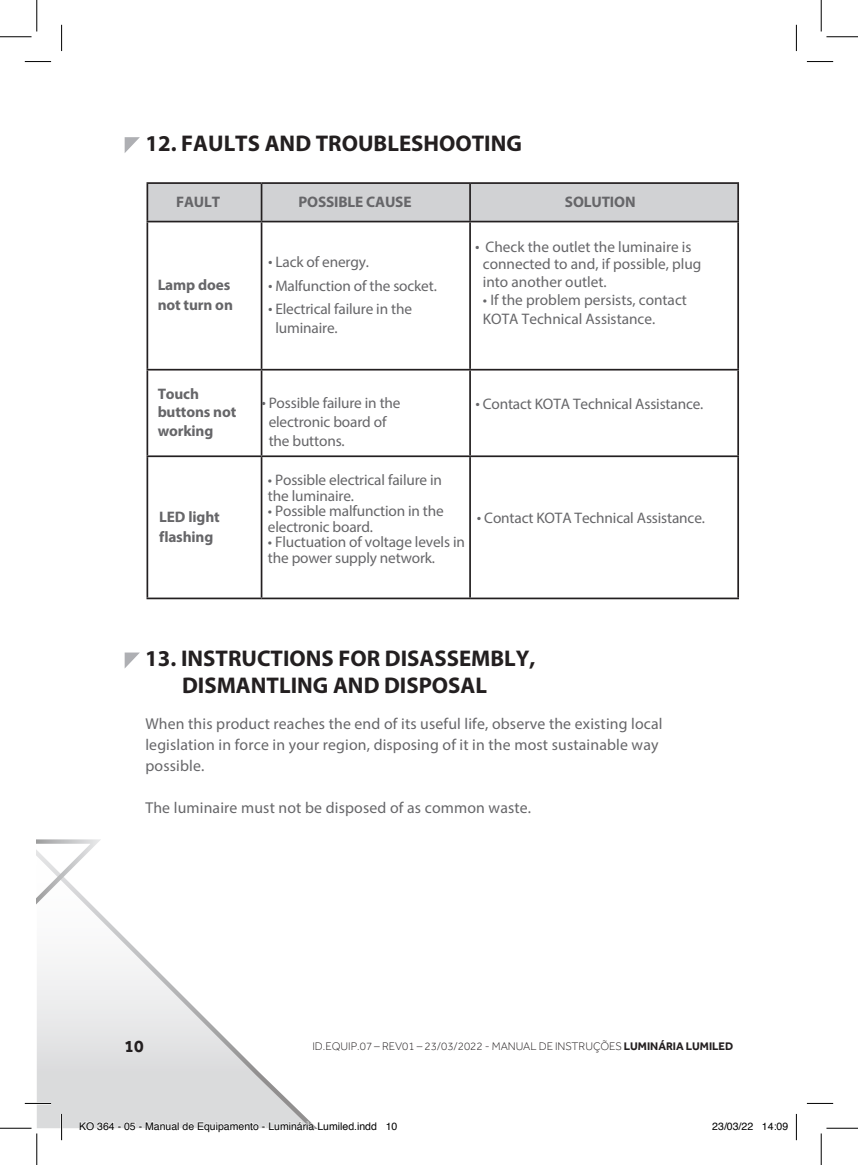
<style>
.page{position:relative;width:858px;height:1165px;background:#fff}
.page>*{position:absolute;margin:0;border:0;box-sizing:border-box;transform-origin:0 0}
.t1{font:700 22.75px/27.3px "Myriad Pro";color:#231f20;text-align:center}
.t2{font:700 17.5px "Effra";color:#231f20}
.t3{font:15.75px/21px "Myriad Pro";letter-spacing:.01em;color:#666669}
.t4{font:15.22px/18.9px "Myriad Pro";letter-spacing:-.01em;color:#666669}
.t5{font:700 15.22px/19.1px "Myriad Pro";letter-spacing:-.01em;color:#666669}
.t6{font:300 11.38px "Effra";color:#231f20}
.t7{font:10.5px "Helvetica";color:#000}
.s1{font-family:"Effra";font-weight:300}
.s2{font-weight:700}
</style>
<div class="page">
<svg style="left:37px;top:919px;width:270px;height:209px"></svg>
<svg style="left:37px;top:839px;width:69px;height:118px"></svg>
<svg style="left:125px;top:137px;width:15px;height:16px"></svg>
<svg style="left:125px;top:652px;width:15px;height:16px"></svg>
<div style="left:148px;top:184px;width:589px;height:37px;background:#d1d2d4"></div>
<hr style="left:146px;top:182px;width:115px;height:2px;background:#231f20">
<hr style="left:146px;top:184px;width:2px;height:37px;background:#231f20">
<hr style="left:261px;top:182px;width:209px;height:2px;background:#231f20">
<hr style="left:260px;top:184px;width:2px;height:37px;background:#231f20">
<hr style="left:470px;top:182px;width:268px;height:2px;background:#231f20">
<hr style="left:469px;top:184px;width:2px;height:37px;background:#231f20">
<hr style="left:737px;top:184px;width:1px;height:37px;background:#231f20">
<hr style="left:146px;top:221px;width:115px;height:1px;background:#231f20">
<hr style="left:146px;top:222px;width:2px;height:147px;background:#231f20">
<hr style="left:261px;top:221px;width:209px;height:1px;background:#231f20">
<hr style="left:260px;top:222px;width:2px;height:147px;background:#231f20">
<hr style="left:470px;top:221px;width:268px;height:1px;background:#231f20">
<hr style="left:469px;top:222px;width:2px;height:147px;background:#231f20">
<hr style="left:737px;top:222px;width:1px;height:147px;background:#231f20">
<hr style="left:146px;top:369px;width:115px;height:1px;background:#231f20">
<hr style="left:146px;top:370px;width:2px;height:85px;background:#231f20">
<hr style="left:261px;top:369px;width:209px;height:1px;background:#231f20">
<hr style="left:260px;top:370px;width:2px;height:85px;background:#231f20">
<hr style="left:470px;top:369px;width:268px;height:1px;background:#231f20">
<hr style="left:469px;top:370px;width:2px;height:85px;background:#231f20">
<hr style="left:737px;top:370px;width:1px;height:85px;background:#231f20">
<hr style="left:146px;top:455px;width:115px;height:2px;background:#231f20">
<hr style="left:146px;top:457px;width:2px;height:140px;background:#231f20">
<hr style="left:261px;top:455px;width:209px;height:2px;background:#231f20">
<hr style="left:260px;top:457px;width:2px;height:140px;background:#231f20">
<hr style="left:470px;top:455px;width:268px;height:2px;background:#231f20">
<hr style="left:469px;top:457px;width:2px;height:140px;background:#231f20">
<hr style="left:737px;top:457px;width:1px;height:140px;background:#231f20">
<hr style="left:146px;top:597px;width:115px;height:2px;background:#231f20">
<hr style="left:261px;top:597px;width:209px;height:2px;background:#231f20">
<hr style="left:470px;top:597px;width:268px;height:2px;background:#231f20">
<hr style="left:25px;top:1102px;width:26px;height:2px;background:#fff">
<hr style="left:60px;top:1114px;width:3px;height:26px;background:#fff">
<svg style="left:25px;top:61px;width:26px;height:1px"></svg>
<svg style="left:806px;top:61px;width:26px;height:1px"></svg>
<svg style="left:25px;top:1103px;width:26px;height:1px"></svg>
<svg style="left:806px;top:1103px;width:26px;height:1px"></svg>
<svg style="left:61px;top:25px;width:1px;height:26px"></svg>
<svg style="left:61px;top:1114px;width:1px;height:26px"></svg>
<svg style="left:795px;top:25px;width:1px;height:26px"></svg>
<svg style="left:795px;top:1114px;width:1px;height:26px"></svg>
<hr style="left:0;top:36px;width:32px;height:1px;background:#000">
<hr style="left:826px;top:36px;width:31px;height:1px;background:#000">
<hr style="left:0;top:1128px;width:32px;height:1px;background:#000">
<hr style="left:826px;top:1128px;width:31px;height:1px;background:#000">
<hr style="left:36px;top:0;width:1px;height:31px;background:#000">
<hr style="left:36px;top:1133px;width:1px;height:32px;background:#000">
<hr style="left:820px;top:0;width:1px;height:31px;background:#000">
<hr style="left:820px;top:1133px;width:1px;height:32px;background:#000">
<svg style="left:79px;top:1119px;width:239px;height:10px"></svg>
<h1 class="t1" style="left:145px;top:129px;width:378px">12. FAULTS AND TROUBLESHOOTING</h1>
<p class="t5" style="left:176px;top:191px;width:46px">FAULT</p>
<p class="t5" style="left:298px;top:191px;width:114px">POSSIBLE CAUSE</p>
<p class="t5" style="left:564px;top:191px;width:72px">SOLUTION</p>
<p class="t5" style="left:158px;top:275px;width:77px">Lamp does not turn on</p>
<p class="t4" style="left:268px;top:252px;width:103px"><span class="s1">•</span> Lack of energy.</p>
<p class="t4" style="left:268px;top:276px;width:170px"><span class="s1">•</span> Malfunction of the socket.</p>
<p class="t4" style="left:275px;top:299px;width:138px;text-indent:-8px"><span class="s1">•</span> Electrical failure in the luminaire.</p>
<p class="t4" style="left:482px;top:237px;width:220px;line-height:17.7px;text-indent:-8px"><span class="s1">•</span> Check the outlet the luminaire is connected to and, if possible, plug into another outlet.</p>
<p class="t4" style="left:482px;top:290px;width:205px">• If the problem persists, contact<br>KOTA Technical Assistance.</p>
<p class="t5" style="left:158px;top:384px;width:80px">Touch buttons not working</p>
<p class="t4" style="left:268px;top:393px;width:133px;text-indent:-8px"><span class="s1">•</span> Possible failure in the electronic board of the buttons.</p>
<p class="t4" style="left:475px;top:394px;width:230px"><span class="s1">•</span> Contact KOTA Technical Assistance.</p>
<p class="t5" style="left:159px;top:507px;width:62px">LED light flashing</p>
<p class="t4" style="left:268px;top:472px;width:176px;line-height:15.6px">• Possible electrical failure in the luminaire.</p>
<p class="t4" style="left:268px;top:503px;width:177px;line-height:15.6px">• Possible malfunction in the electronic board.</p>
<p class="t4" style="left:268px;top:534px;width:198px;line-height:15.6px">• Fluctuation of voltage levels in the power supply network.</p>
<p class="t4" style="left:476px;top:508px;width:230px"><span class="s1">•</span> Contact KOTA Technical Assistance.</p>
<h1 class="t1" style="left:145px;top:643px;width:391px">13. INSTRUCTIONS FOR DISASSEMBLY,<br>DISMANTLING AND DISPOSAL</h1>
<p class="t3" style="left:145px;top:713px;width:518px">When this product reaches the end of its useful life, observe the existing local legislation in force in your region, disposing of it in the most sustainable way possible.</p>
<p class="t3" style="left:145px;top:797px;width:387px">The luminaire must not be disposed of as common waste.</p>
<p class="t2" style="left:125px;top:1037px;width:20px">10</p>
<p class="t6" style="left:312px;top:1040px;width:422px">ID.EQUIP.07 – REV01 – 23/03/2022 - MANUAL DE INSTRUÇÕES <span class="s2">LUMINÁRIA LUMILED</span></p>
<p class="t7" style="left:79px;top:1118px;width:320px">KO 364 - 05 - Manual de Equipamento - Luminária Lumiled.indd 10</p>
<p class="t7" style="left:712px;top:1118px;width:77px">23/03/22 14:09</p>
</div>
